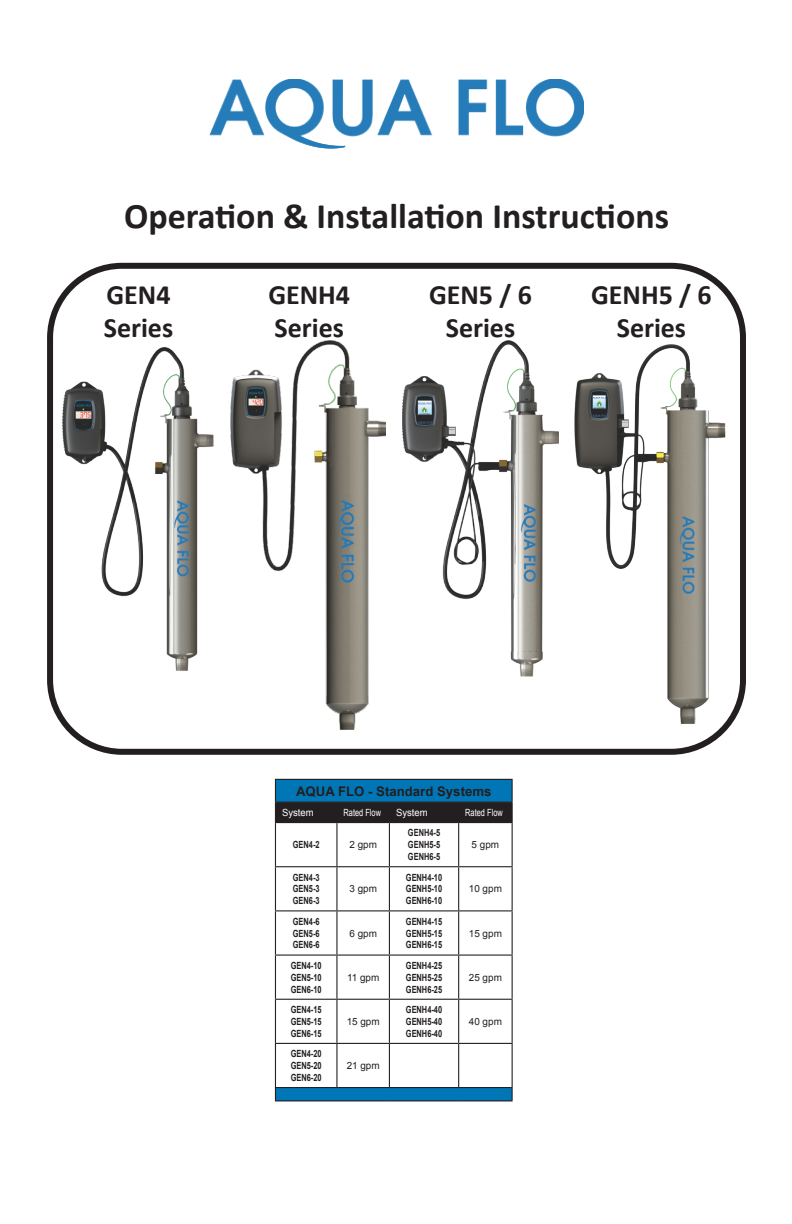
<style>
.page{position:relative;width:792px;height:1224px;background:#fff}
.page>*{position:absolute;margin:0;border:0;box-sizing:border-box;transform-origin:0 0}
.t1{font:700 36px "Calibri";color:#231f20}
.t2{font:700 28px/33.6px "Calibri";color:#231f20;text-align:center}
.t3{font:700 13.2px "Arial";color:#231f20}
.t4{font:700 9.8px "Arial";color:#231f20;scale:.75 1}
.t5{font:9.8px "Arial";color:#231f20}
.t6{font:9.8px "Arial";color:#fff;scale:.75 1}
.t7{font:9.8px "Arial";color:#fff;scale:.96 1}
</style>
<div class="page">
<img style="left:210px;top:79px;width:373px;height:70px">
<div style="left:275px;top:1088px;width:237px;height:13px;background:#0076b6"></div>
<hr style="left:275px;top:779px;width:62px;height:1px;background:#231f20">
<hr style="left:337px;top:779px;width:52px;height:1px;background:#231f20">
<hr style="left:389px;top:779px;width:70px;height:1px;background:#231f20">
<hr style="left:459px;top:779px;width:54px;height:1px;background:#231f20">
<svg style="left:275px;top:780px;width:238px;height:42px;background:#114b6c"></svg>
<hr style="left:275px;top:822px;width:62px;height:1px;background:#231f20">
<hr style="left:275px;top:823px;width:1px;height:43px;background:#231f20">
<hr style="left:337px;top:822px;width:52px;height:1px;background:#231f20">
<hr style="left:336px;top:823px;width:1px;height:43px;background:#231f20">
<hr style="left:389px;top:822px;width:70px;height:1px;background:#231f20">
<hr style="left:389px;top:823px;width:1px;height:43px;background:#231f20">
<hr style="left:459px;top:822px;width:54px;height:1px;background:#231f20">
<hr style="left:458px;top:823px;width:1px;height:43px;background:#231f20">
<hr style="left:512px;top:823px;width:1px;height:43px;background:#231f20">
<hr style="left:275px;top:866px;width:62px;height:1px;background:#231f20">
<hr style="left:275px;top:867px;width:1px;height:43px;background:#231f20">
<hr style="left:337px;top:866px;width:52px;height:1px;background:#231f20">
<hr style="left:336px;top:867px;width:1px;height:43px;background:#231f20">
<hr style="left:389px;top:866px;width:70px;height:1px;background:#231f20">
<hr style="left:389px;top:867px;width:1px;height:43px;background:#231f20">
<hr style="left:459px;top:866px;width:54px;height:1px;background:#231f20">
<hr style="left:458px;top:867px;width:1px;height:43px;background:#231f20">
<hr style="left:512px;top:867px;width:1px;height:43px;background:#231f20">
<hr style="left:275px;top:910px;width:62px;height:1px;background:#231f20">
<hr style="left:275px;top:911px;width:1px;height:44px;background:#231f20">
<hr style="left:337px;top:910px;width:52px;height:1px;background:#231f20">
<hr style="left:336px;top:911px;width:1px;height:44px;background:#231f20">
<hr style="left:389px;top:910px;width:70px;height:1px;background:#231f20">
<hr style="left:389px;top:911px;width:1px;height:44px;background:#231f20">
<hr style="left:459px;top:910px;width:54px;height:1px;background:#231f20">
<hr style="left:458px;top:911px;width:1px;height:44px;background:#231f20">
<hr style="left:512px;top:911px;width:1px;height:44px;background:#231f20">
<hr style="left:275px;top:955px;width:62px;height:1px;background:#231f20">
<hr style="left:275px;top:956px;width:1px;height:43px;background:#231f20">
<hr style="left:337px;top:955px;width:52px;height:1px;background:#231f20">
<hr style="left:336px;top:956px;width:1px;height:43px;background:#231f20">
<hr style="left:389px;top:955px;width:70px;height:1px;background:#231f20">
<hr style="left:389px;top:956px;width:1px;height:43px;background:#231f20">
<hr style="left:459px;top:955px;width:54px;height:1px;background:#231f20">
<hr style="left:458px;top:956px;width:1px;height:43px;background:#231f20">
<hr style="left:512px;top:956px;width:1px;height:43px;background:#231f20">
<hr style="left:275px;top:999px;width:62px;height:1px;background:#231f20">
<hr style="left:275px;top:1000px;width:1px;height:43px;background:#231f20">
<hr style="left:337px;top:999px;width:52px;height:1px;background:#231f20">
<hr style="left:336px;top:1000px;width:1px;height:43px;background:#231f20">
<hr style="left:389px;top:999px;width:70px;height:1px;background:#231f20">
<hr style="left:389px;top:1000px;width:1px;height:43px;background:#231f20">
<hr style="left:459px;top:999px;width:54px;height:1px;background:#231f20">
<hr style="left:458px;top:1000px;width:1px;height:43px;background:#231f20">
<hr style="left:512px;top:1000px;width:1px;height:43px;background:#231f20">
<hr style="left:275px;top:1043px;width:62px;height:1px;background:#231f20">
<hr style="left:275px;top:1044px;width:1px;height:43px;background:#231f20">
<hr style="left:337px;top:1043px;width:52px;height:1px;background:#231f20">
<hr style="left:336px;top:1044px;width:1px;height:43px;background:#231f20">
<hr style="left:389px;top:1043px;width:70px;height:1px;background:#231f20">
<hr style="left:389px;top:1044px;width:1px;height:43px;background:#231f20">
<hr style="left:459px;top:1043px;width:54px;height:1px;background:#231f20">
<hr style="left:458px;top:1044px;width:1px;height:43px;background:#231f20">
<hr style="left:512px;top:1044px;width:1px;height:43px;background:#231f20">
<hr style="left:275px;top:1087px;width:62px;height:1px;background:#231f20">
<svg style="left:275px;top:1088px;width:1px;height:12px"></svg>
<hr style="left:337px;top:1087px;width:52px;height:1px;background:#231f20">
<hr style="left:389px;top:1087px;width:70px;height:1px;background:#231f20">
<hr style="left:459px;top:1087px;width:54px;height:1px;background:#231f20">
<svg style="left:512px;top:1088px;width:1px;height:12px"></svg>
<hr style="left:275px;top:1100px;width:62px;height:1px;background:#231f20">
<hr style="left:337px;top:1100px;width:52px;height:1px;background:#231f20">
<hr style="left:389px;top:1100px;width:70px;height:1px;background:#231f20">
<hr style="left:459px;top:1100px;width:54px;height:1px;background:#231f20">
<div style="left:47px;top:263px;width:699px;height:492px;border:6px solid #231f20;border-radius:72px"></div>
<img style="left:61px;top:347px;width:153px;height:324px">
<img style="left:230px;top:341px;width:155px;height:388px">
<img style="left:402px;top:341px;width:157px;height:336px">
<img style="left:574px;top:344px;width:158px;height:381px">
<p class="t1" style="left:124px;top:191px;width:547px">Operation &amp; Installation Instructions</p>
<p class="t2" style="left:106px;top:277px;width:66px">GEN4</p>
<p class="t2" style="left:104px;top:310px;width:71px">Series</p>
<p class="t2" style="left:268px;top:277px;width:83px">GENH4</p>
<p class="t2" style="left:275px;top:310px;width:71px">Series</p>
<p class="t2" style="left:429px;top:277px;width:105px">GEN5 / 6<br>Series</p>
<p class="t2" style="left:591px;top:277px;width:122px">GENH5 / 6<br>Series</p>
<p class="t3" style="left:296px;top:782px;width:197px">AQUA FLO - Standard Systems</p>
<p class="t7" style="left:282px;top:806px;width:35px">System</p>
<p class="t6" style="left:344px;top:806px;width:52px">Rated Flow</p>
<p class="t7" style="left:396px;top:806px;width:35px">System</p>
<p class="t6" style="left:465px;top:806px;width:52px">Rated Flow</p>
<p class="t4" style="left:293px;top:838px;width:37px">GEN4-2</p>
<p class="t5" style="left:349px;top:838px;width:29px">2 gpm</p>
<p class="t4" style="left:408px;top:826px;width:44px">GENH4-5</p>
<p class="t4" style="left:408px;top:838px;width:44px">GENH5-5</p>
<p class="t4" style="left:408px;top:850px;width:44px">GENH6-5</p>
<p class="t5" style="left:472px;top:838px;width:29px">5 gpm</p>
<p class="t4" style="left:293px;top:871px;width:37px">GEN4-3</p>
<p class="t4" style="left:293px;top:883px;width:37px">GEN5-3</p>
<p class="t4" style="left:293px;top:894px;width:37px">GEN6-3</p>
<p class="t5" style="left:349px;top:883px;width:29px">3 gpm</p>
<p class="t4" style="left:406px;top:871px;width:50px">GENH4-10</p>
<p class="t4" style="left:406px;top:883px;width:50px">GENH5-10</p>
<p class="t4" style="left:406px;top:894px;width:50px">GENH6-10</p>
<p class="t5" style="left:469px;top:883px;width:35px">10 gpm</p>
<p class="t4" style="left:293px;top:915px;width:37px">GEN4-6</p>
<p class="t4" style="left:293px;top:927px;width:37px">GEN5-6</p>
<p class="t4" style="left:293px;top:939px;width:37px">GEN6-6</p>
<p class="t5" style="left:349px;top:927px;width:29px">6 gpm</p>
<p class="t4" style="left:406px;top:915px;width:50px">GENH4-15</p>
<p class="t4" style="left:406px;top:927px;width:50px">GENH5-15</p>
<p class="t4" style="left:406px;top:939px;width:50px">GENH6-15</p>
<p class="t5" style="left:469px;top:927px;width:35px">15 gpm</p>
<p class="t4" style="left:291px;top:959px;width:43px">GEN4-10</p>
<p class="t4" style="left:291px;top:971px;width:43px">GEN5-10</p>
<p class="t4" style="left:291px;top:983px;width:43px">GEN6-10</p>
<p class="t5" style="left:347px;top:971px;width:34px">11 gpm</p>
<p class="t4" style="left:406px;top:959px;width:50px">GENH4-25</p>
<p class="t4" style="left:406px;top:971px;width:50px">GENH5-25</p>
<p class="t4" style="left:406px;top:983px;width:50px">GENH6-25</p>
<p class="t5" style="left:469px;top:971px;width:35px">25 gpm</p>
<p class="t4" style="left:291px;top:1003px;width:43px">GEN4-15</p>
<p class="t4" style="left:291px;top:1015px;width:43px">GEN5-15</p>
<p class="t4" style="left:291px;top:1027px;width:43px">GEN6-15</p>
<p class="t5" style="left:347px;top:1015px;width:35px">15 gpm</p>
<p class="t4" style="left:406px;top:1003px;width:50px">GENH4-40</p>
<p class="t4" style="left:406px;top:1015px;width:50px">GENH5-40</p>
<p class="t4" style="left:406px;top:1027px;width:50px">GENH6-40</p>
<p class="t5" style="left:469px;top:1015px;width:35px">40 gpm</p>
<p class="t4" style="left:291px;top:1047px;width:43px">GEN4-20</p>
<p class="t4" style="left:291px;top:1059px;width:43px">GEN5-20</p>
<p class="t4" style="left:291px;top:1071px;width:43px">GEN6-20</p>
<p class="t5" style="left:347px;top:1059px;width:35px">21 gpm</p>
</div>
